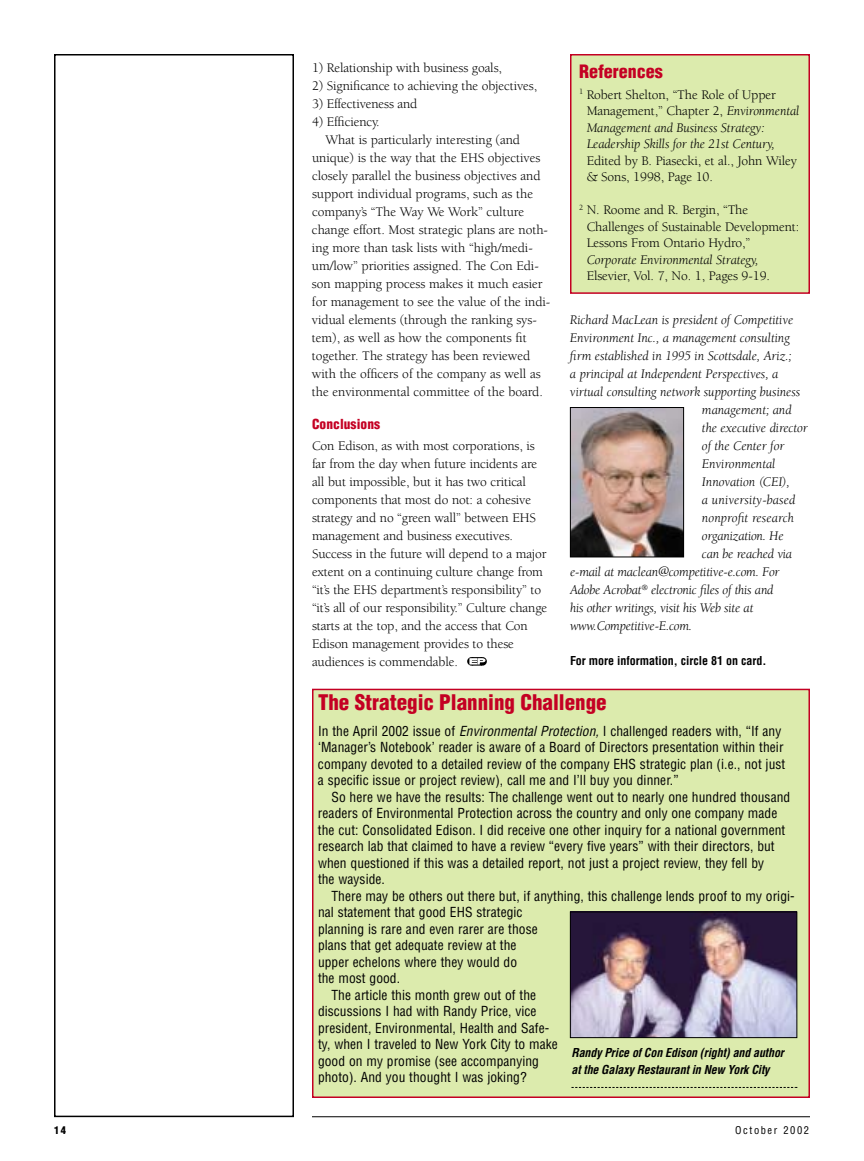
<style>
.page{position:relative;width:864px;height:1161px;background:#fff}
.page>*{position:absolute;margin:0;border:0;box-sizing:border-box;transform-origin:0 0}
.t1{font:900 condensed 21px "Helvetica";color:#c40023}
.t2{font:900 condensed 18px "Helvetica";color:#c40023}
.t3{font:13.5px/18px "Berkeley";letter-spacing:-.01em;color:#000}
.t4{font:condensed 13.5px/16.5px "Helvetica";letter-spacing:.005em;color:#000}
.t5{font:italic 13.5px/16.5px "Berkeley";letter-spacing:-.005em;color:#000}
.t6{font:900 condensed 13.5px "Helvetica";letter-spacing:.005em;color:#c40023}
.t7{font:italic 700 condensed 12px/16.5px "Helvetica";letter-spacing:-.01em;color:#000}
.t8{font:700 condensed 12px "Helvetica";color:#000}
.t9{font:condensed 10.5px "Helvetica";letter-spacing:.15em;color:#000}
.t10{font:900 condensed 10.5px "Helvetica";color:#000}
.s1{font-style:normal}
.s2{font-style:italic}
</style>
<div class="page">
<div style="left:54px;top:54px;width:240px;height:1063px;border:2px solid #000"></div>
<hr style="left:312px;top:1116px;width:498px;height:1px;background:#000">
<img style="left:572px;top:409px;width:110px;height:146px">
<div style="left:570px;top:407px;width:114px;height:150px;border:1px solid #000"></div>
<div style="left:571px;top:55px;width:238px;height:238px;background:#dcebad"></div>
<div style="left:570px;top:54px;width:240px;height:240px;border:2px solid #c40023"></div>
<div style="left:313px;top:689px;width:496px;height:408px;background:#dcebad"></div>
<div style="left:312px;top:689px;width:498px;height:409px;border:2px solid #c40023"></div>
<img style="left:572px;top:914px;width:223px;height:122px">
<div style="left:570px;top:912px;width:227px;height:126px;border:1px solid #000"></div>
<svg style="left:571px;top:1087px;width:226px;height:1px"></svg>
<svg style="left:478px;top:657px;width:9px;height:9px"></svg>
<svg style="left:474px;top:657px;width:8px;height:9px"></svg>
<svg style="left:467px;top:657px;width:9px;height:9px"></svg>
<svg style="left:470px;top:658px;width:15px;height:6px"></svg>
<p class="t3" style="left:312px;top:60px;width:192px">1) Relationship with business goals,</p>
<p class="t3" style="left:312px;top:78px;width:227px">2) Significance to achieving the objectives,</p>
<p class="t3" style="left:312px;top:96px;width:107px">3) Effectiveness and</p>
<p class="t3" style="left:312px;top:114px;width:69px">4) Efficiency.</p>
<p class="t3" style="left:326px;top:132px;width:196px">What is particularly interesting (and</p>
<p class="t3" style="left:312px;top:150px;width:230px">unique) is the way that the EHS objectives</p>
<p class="t3" style="left:312px;top:168px;width:230px">closely parallel the business objectives and</p>
<p class="t3" style="left:312px;top:186px;width:223px">support individual programs, such as the</p>
<p class="t3" style="left:312px;top:204px;width:214px">company’s “The Way We Work” culture</p>
<p class="t3" style="left:312px;top:222px;width:238px">change effort. Most strategic plans are noth-</p>
<p class="t3" style="left:312px;top:240px;width:222px">ing more than task lists with “high/medi-</p>
<p class="t3" style="left:312px;top:258px;width:228px">um/low” priorities assigned. The Con Edi-</p>
<p class="t3" style="left:312px;top:276px;width:232px">son mapping process makes it much easier</p>
<p class="t3" style="left:312px;top:294px;width:240px">for management to see the value of the indi-</p>
<p class="t3" style="left:312px;top:312px;width:226px">vidual elements (through the ranking sys-</p>
<p class="t3" style="left:312px;top:330px;width:216px">tem), as well as how the components fit</p>
<p class="t3" style="left:312px;top:348px;width:220px">together. The strategy has been reviewed</p>
<p class="t3" style="left:312px;top:366px;width:230px">with the officers of the company as well as</p>
<p class="t3" style="left:312px;top:384px;width:232px">the environmental committee of the board.</p>
<p class="t6" style="left:312px;top:419px;width:70px">Conclusions</p>
<p class="t3" style="left:312px;top:438px;width:237px">Con Edison, as with most corporations, is far from the day when future incidents are all but impossible, but it has two critical components that most do not: a cohesive strategy and no “green wall” between EHS management and business executives.<br>Success in the future will depend to a major extent on a continuing culture change from “it’s the EHS department’s responsibility” to “it’s all of our responsibility.” Culture change starts at the top, and the access that Con Edison management provides to these audiences is commendable.</p>
<h2 class="t2" style="left:579px;top:64px;width:85px">References</h2>
<p class="t5" style="left:587px;top:87px;width:214px;text-indent:-8px"><sup>1</sup> <span class="s1">Robert Shelton, “The Role of Upper Management,” Chapter 2,</span> Environmental Management and Business Strategy:<br>Leadership Skills for the 21st Century,</p>
<p class="t3" style="left:587px;top:153px;width:212px;line-height:16.5px">Edited by B. Piasecki, et al., John Wiley &amp; Sons, 1998, Page 10.</p>
<p class="t3" style="left:587px;top:203px;width:214px;line-height:16.5px;text-indent:-8px"><sup>2</sup> N. Roome and R. Bergin, “The<br>Challenges of Sustainable Development:<br>Lessons From Ontario Hydro,”</p>
<p class="t5" style="left:587px;top:252px;width:173px">Corporate Environmental Strategy,</p>
<p class="t3" style="left:587px;top:268px;width:185px">Elsevier, Vol. 7, No. 1, Pages 9-19.</p>
<p class="t5" style="left:570px;top:313px;width:225px">Richard MacLean is president of Competitive</p>
<p class="t5" style="left:570px;top:331px;width:221px">Environment Inc., a management consulting</p>
<p class="t5" style="left:570px;top:349px;width:223px">firm established in 1995 in Scottsdale, Ariz.;</p>
<p class="t5" style="left:570px;top:367px;width:210px">a principal at Independent Perspectives, a</p>
<p class="t5" style="left:570px;top:385px;width:232px">virtual consulting network supporting business</p>
<p class="t5" style="left:702px;top:403px;width:91px">management; and</p>
<p class="t5" style="left:702px;top:421px;width:107px">the executive director</p>
<p class="t5" style="left:702px;top:439px;width:84px">of the Center for</p>
<p class="t5" style="left:702px;top:457px;width:75px">Environmental</p>
<p class="t5" style="left:702px;top:475px;width:89px">Innovation (CEI),</p>
<p class="t5" style="left:702px;top:493px;width:95px">a university-based</p>
<p class="t5" style="left:702px;top:511px;width:94px">nonprofit research</p>
<p class="t5" style="left:702px;top:529px;width:83px">organization. He</p>
<p class="t5" style="left:702px;top:547px;width:92px">can be reached via</p>
<p class="t5" style="left:570px;top:565px;width:211px">e-mail at maclean@competitive-e.com. For</p>
<p class="t5" style="left:570px;top:583px;width:205px">Adobe Acrobat<sup>®</sup> electronic files of this and</p>
<p class="t5" style="left:570px;top:601px;width:185px">his other writings, visit his Web site at</p>
<p class="t5" style="left:570px;top:619px;width:124px">www.Competitive-E.com.</p>
<p class="t8" style="left:570px;top:656px;width:198px">For more information, circle 81 on card.</p>
<h1 class="t1" style="left:318px;top:695px;width:290px">The Strategic Planning Challenge</h1>
<p class="t4" style="left:318px;top:724px;width:469px">In the April 2002 issue of <span class="s2">Environmental Protection,</span> I challenged readers with, “If any ‘Manager’s Notebook’ reader is aware of a Board of Directors presentation within their company devoted to a detailed review of the company EHS strategic plan (i.e., not just a specific issue or project review), call me and I’ll buy you dinner.”</p>
<p class="t4" style="left:318px;top:790px;width:474px;text-indent:14px">So here we have the results: The challenge went out to nearly one hundred thousand readers of Environmental Protection across the country and only one company made the cut: Consolidated Edison. I did receive one other inquiry for a national government research lab that claimed to have a review “every five years” with their directors, but when questioned if this was a detailed report, not just a project review, they fell by<br>the wayside.</p>
<p class="t4" style="left:332px;top:889px;width:465px">There may be others out there but, if anything, this challenge lends proof to my origi-</p>
<p class="t4" style="left:318px;top:905px;width:206px">nal statement that good EHS strategic</p>
<p class="t4" style="left:318px;top:922px;width:221px">planning is rare and even rarer are those</p>
<p class="t4" style="left:318px;top:938px;width:200px">plans that get adequate review at the</p>
<p class="t4" style="left:318px;top:955px;width:201px">upper echelons where they would do</p>
<p class="t4" style="left:318px;top:971px;width:84px">the most good.</p>
<p class="t4" style="left:332px;top:988px;width:206px">The article this month grew out of the</p>
<p class="t4" style="left:318px;top:1004px;width:220px">discussions I had with Randy Price, vice</p>
<p class="t4" style="left:318px;top:1021px;width:233px">president, Environmental, Health and Safe-</p>
<p class="t4" style="left:318px;top:1037px;width:241px">ty, when I traveled to New York City to make</p>
<p class="t4" style="left:318px;top:1054px;width:223px">good on my promise (see accompanying</p>
<p class="t4" style="left:318px;top:1070px;width:210px">photo). And you thought I was joking?</p>
<p class="t7" style="left:571px;top:1045px;width:214px">Randy Price of Con Edison (right) and author at the Galaxy Restaurant in New York City</p>
<p class="t10" style="left:54px;top:1126px;width:14px">14</p>
<p class="t9" style="left:735px;top:1126px;width:75px">October 2002</p>
</div>
